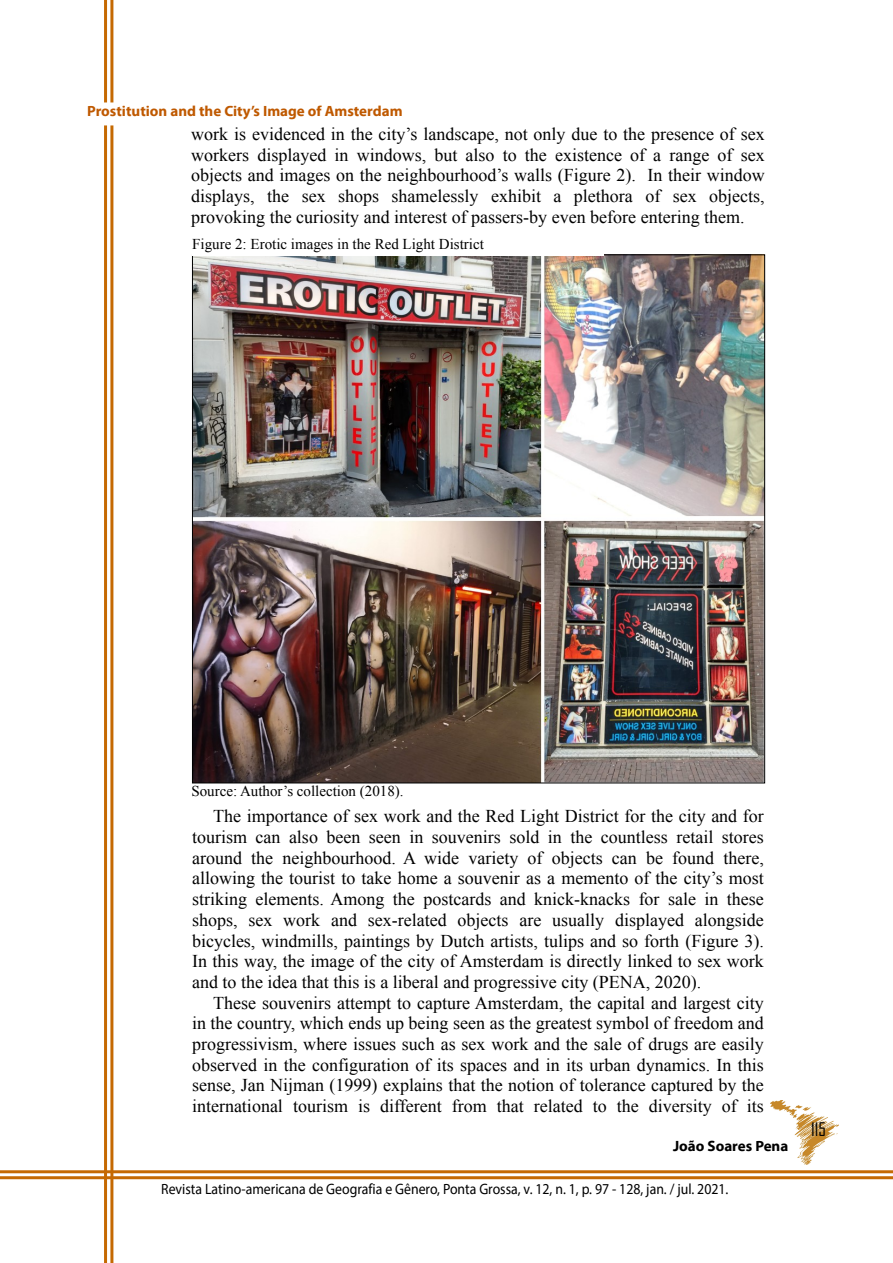
<style>
.page{position:relative;width:893px;height:1263px;background:#fff}
.page>*{position:absolute;margin:0;border:0;box-sizing:border-box;transform-origin:0 0}
.t1{font:18px/20.7px "Times New Roman";color:#000;text-align:justify}
.t2{font:18px "Agency FB";color:#000}
.t3{font:15px "Myriad Pro";color:#000;scale:.92 1}
.t4{font:15px "Times New Roman";color:#000}
.t5{font:700 15px "Myriad Pro";color:#bf5900}
.t6{font:700 15px "Myriad Pro";color:#000}
</style>
<div class="page">
<hr style="left:110px;top:0;width:3px;height:1263px;background:#c56902">
<hr style="left:104px;top:0;width:3px;height:1263px;background:#c56902">
<hr style="left:0;top:1176px;width:893px;height:3px;background:#c56902">
<hr style="left:0;top:1170px;width:893px;height:3px;background:#c56902">
<div style="left:86px;top:104px;width:518px;height:20px;background:#fff"></div>
<img style="left:770px;top:1100px;width:69px;height:64px">
<img style="left:194px;top:256px;width:569px;height:525px">
<p class="t5" style="left:87px;top:105px;width:317px">Prostitution and the City’s Image of Amsterdam</p>
<p class="t1" style="left:191px;top:123px;width:575px">work is evidenced in the city’s landscape, not only due to the presence of sex workers displayed in windows, but also to the existence of a range of sex objects and images on the neighbourhood’s walls (Figure 2). In their window displays, the sex shops shamelessly exhibit a plethora of sex objects, provoking the curiosity and interest of passers-by even before entering them.</p>
<p class="t4" style="left:192px;top:236px;width:293px">Figure 2: Erotic images in the Red Light District</p>
<p class="t4" style="left:191px;top:782px;width:214px">Source: Author’s collection (2018).</p>
<p class="t1" style="left:192px;top:806px;width:573px;text-indent:21px">The importance of sex work and the Red Light District for the city and for tourism can also been seen in souvenirs sold in the countless retail stores around the neighbourhood. A wide variety of objects can be found there, allowing the tourist to take home a souvenir as a memento of the city’s most striking elements. Among the postcards and knick-knacks for sale in these shops, sex work and sex-related objects are usually displayed alongside bicycles, windmills, paintings by Dutch artists, tulips and so forth (Figure 3).<br>In this way, the image of the city of Amsterdam is directly linked to sex work and to the idea that this is a liberal and progressive city (PENA, 2020).</p>
<p class="t1" style="left:192px;top:992px;width:573px;text-indent:21px">These souvenirs attempt to capture Amsterdam, the capital and largest city in the country, which ends up being seen as the greatest symbol of freedom and progressivism, where issues such as sex work and the sale of drugs are easily observed in the configuration of its spaces and in its urban dynamics. In this sense, Jan Nijman (1999) explains that the notion of tolerance captured by the international tourism is different from that related to the diversity of its</p>
<p class="t6" style="left:673px;top:1140px;width:117px">João Soares Pena</p>
<p class="t3" style="left:161px;top:1183px;width:618px">Revista Latino-americana de Geografia e Gênero, Ponta Grossa, v. 12, n. 1, p. 97 - 128, jan. / jul. 2021.</p>
<p class="t2" style="left:811px;top:1118px;width:16px">115</p>
</div>
